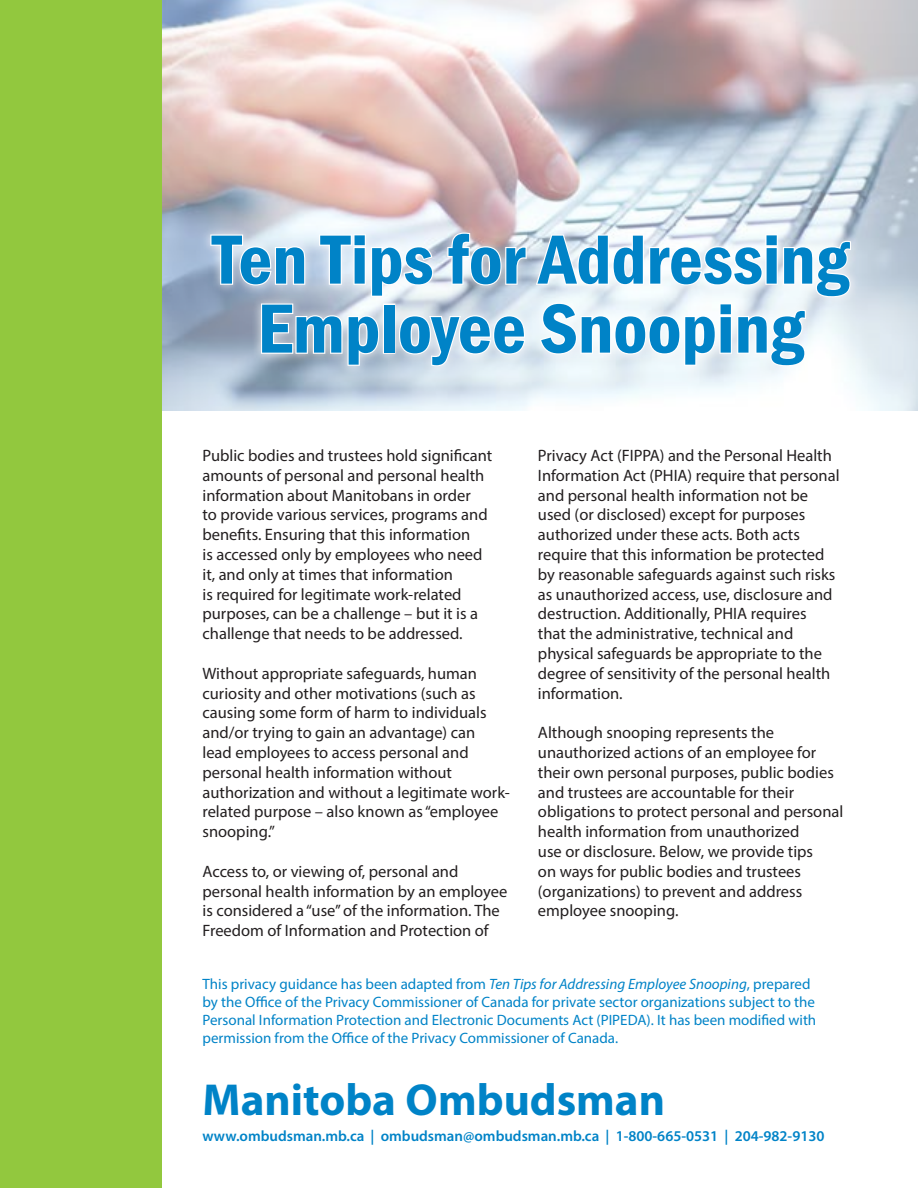
<style>
.page{position:relative;width:918px;height:1188px;background:#fff}
.page>*{position:absolute;margin:0;border:0;box-sizing:border-box;transform-origin:0 0}
.t1{font:600 condensed 72px/69px "Franklin Gothic";color:#0083c7;text-align:center}
.t2{font:700 45px "Myriad Pro";color:#0083c7}
.t3{font:16.5px/19.8px "Myriad Pro";color:#231f20}
.t4{font:15px/18px "Myriad Pro";color:#0083c7}
.t5{font:600 15px "Myriad Pro";color:#0083c7}
.s1{font-style:italic}
</style>
<div class="page">
<img style="left:162px;top:0;width:756px;height:410px">
<div style="left:200px;top:224px;width:660px;height:152px;background:#fff;opacity:.75"></div>
<svg style="left:209px;top:231px;width:319px;height:136px"></svg>
<svg style="left:535px;top:233px;width:317px;height:134px"></svg>
<div style="left:0;top:0;width:162px;height:1188px;background:#92c83e"></div>
<h1 class="t1" style="left:212px;top:224px;width:638px">Ten Tips for Addressing<br>Employee Snooping</h1>
<p class="t3" style="left:202px;top:445px;width:291px">Public bodies and trustees hold significant amounts of personal and personal health information about Manitobans in order<br>to provide various services, programs and benefits. Ensuring that this information<br>is accessed only by employees who need it, and only at times that information<br>is required for legitimate work-related purposes, can be a challenge – but it is a challenge that needs to be addressed.</p>
<p class="t3" style="left:202px;top:663px;width:309px">Without appropriate safeguards, human curiosity and other motivations (such as causing some form of harm to individuals and/or trying to gain an advantage) can<br>lead employees to access personal and personal health information without authorization and without a legitimate work&shy;related purpose – also known as “employee snooping.”</p>
<p class="t3" style="left:202px;top:861px;width:306px">Access to, or viewing of, personal and personal health information by an employee is considered a “use’’ of the information. The Freedom of Information and Protection of</p>
<p class="t3" style="left:538px;top:445px;width:303px">Privacy Act (FIPPA) and the Personal Health Information Act (PHIA) require that personal and personal health information not be used (or disclosed) except for purposes authorized under these acts. Both acts require that this information be protected by reasonable safeguards against such risks as unauthorized access, use, disclosure and destruction. Additionally, PHIA requires<br>that the administrative, technical and physical safeguards be appropriate to the degree of sensitivity of the personal health information.</p>
<p class="t3" style="left:538px;top:723px;width:307px">Although snooping represents the unauthorized actions of an employee for their own personal purposes, public bodies and trustees are accountable for their obligations to protect personal and personal health information from unauthorized<br>use or disclosure. Below, we provide tips<br>on ways for public bodies and trustees (organizations) to prevent and address employee snooping.</p>
<p class="t4" style="left:202px;top:975px;width:615px">This privacy guidance has been adapted from <span class="s1">Ten Tips for Addressing Employee Snooping</span>, prepared by the Office of the Privacy Commissioner of Canada for private sector organizations subject to the Personal Information Protection and Electronic Documents Act (PIPEDA). It has been modified with permission from the Office of the Privacy Commissioner of Canada.</p>
<h2 class="t2" style="left:202px;top:1071px;width:464px">Manitoba Ombudsman</h2>
<p class="t5" style="left:202px;top:1126px;width:624px">www.ombudsman.mb.ca | ombudsman@ombudsman.mb.ca | 1-800-665-0531 | 204-982-9130</p>
</div>
